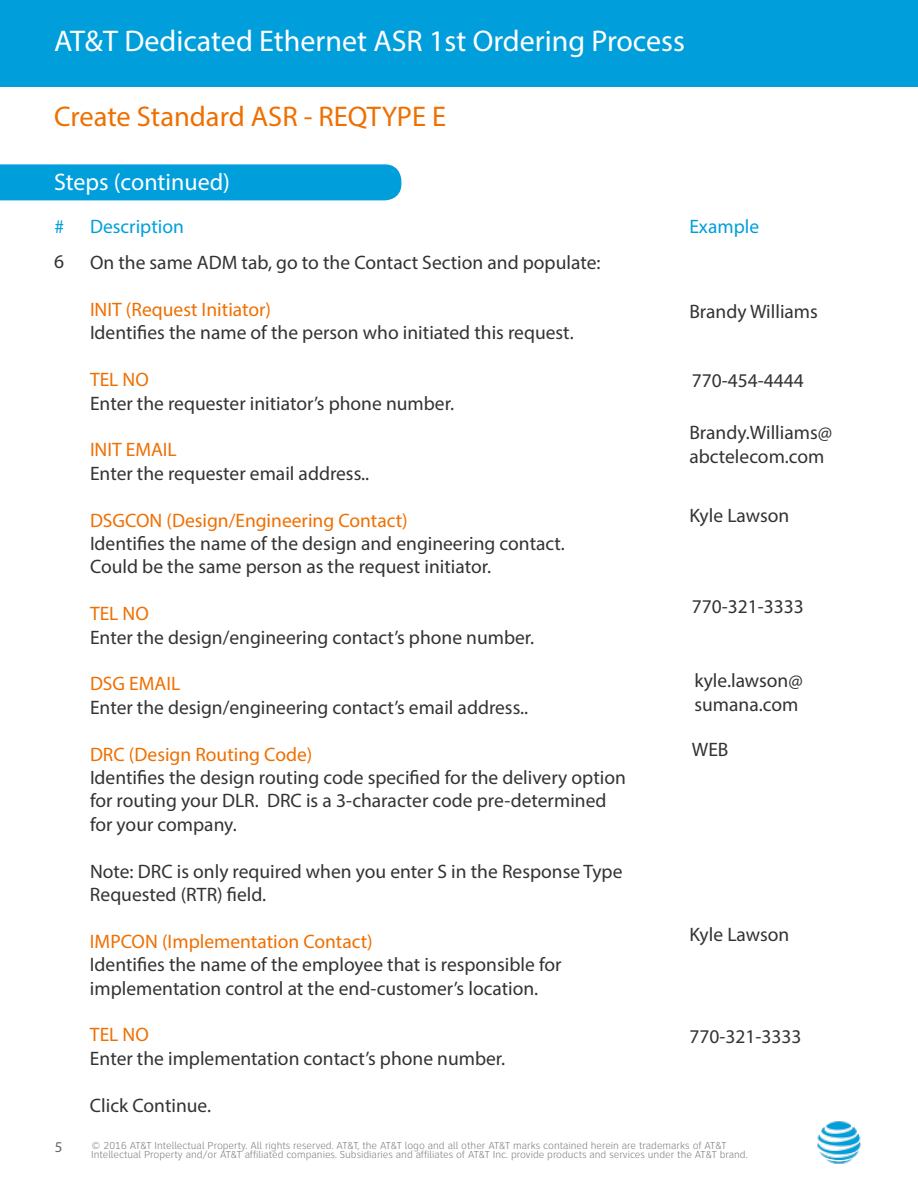
<style>
.page{position:relative;width:918px;height:1188px;background:#fff}
.page>*{position:absolute;margin:0;border:0;box-sizing:border-box;transform-origin:0 0}
.Headline{font:30px "Myriad Pro";color:#fff}
.Headline-2{font:28.5px "Myriad Pro";color:#ef6f00}
.Subhead{font:24px "Myriad Pro";color:#fff}
.t1{font:19.5px/23.4px "Myriad Pro";color:#333}
.t2{font:19.5px "Myriad Pro";color:#009fdb}
.t3{font:15px "Myriad Pro";color:#666}
.t4{font:300 10.5px/9px "Clearview ATT";color:#808285}
.s1{color:#ef6f00}
</style>
<div class="page">
<img style="left:817px;top:1121px;width:44px;height:43px">
<div style="left:0;top:164px;width:401px;height:36px;background:#009fdb"></div>
<div style="left:54px;top:166px;width:176px;height:30px;background:#009fdb"></div>
<div style="left:1px;top:0;width:917px;height:86px;background:#009fdb"></div>
<p class="Headline" style="left:54px;top:22px;width:633px">AT&amp;T Dedicated Ethernet ASR 1st Ordering Process</p>
<p class="Headline-2" style="left:54px;top:99px;width:394px">Create Standard ASR - REQTYPE E</p>
<p class="Subhead" style="left:54px;top:167px;width:178px">Steps (continued)</p>
<p class="t2" style="left:55px;top:214px;width:11px">#</p>
<p class="t2" style="left:90px;top:214px;width:95px">Description</p>
<p class="t2" style="left:689px;top:214px;width:71px">Example</p>
<p class="t1" style="left:90px;top:251px;width:512px">On the same ADM tab, go to the Contact Section and populate:</p>
<p class="t1" style="left:90px;top:297px;width:485px"><span class="s1">INIT (Request Initiator)<br></span>Identifies the name of the person who initiated this request.</p>
<p class="t1" style="left:90px;top:368px;width:366px"><span class="s1">TEL NO<br></span>Enter the requester initiator’s phone number.</p>
<p class="t1" style="left:90px;top:438px;width:281px"><span class="s1">INIT EMAIL<br></span>Enter the requester email address..</p>
<p class="t1" style="left:90px;top:508px;width:476px"><span class="s1">DSGCON (Design/Engineering Contact)<br></span>Identifies the name of the design and engineering contact.<br>Could be the same person as the request initiator.</p>
<p class="t1" style="left:90px;top:602px;width:446px"><span class="s1">TEL NO<br></span>Enter the design/engineering contact’s phone number.</p>
<p class="t1" style="left:90px;top:672px;width:440px"><span class="s1">DSG EMAIL<br></span>Enter the design/engineering contact’s email address..</p>
<p class="t1" style="left:90px;top:742px;width:537px"><span class="s1">DRC (Design Routing Code)<br></span>Identifies the design routing code specified for the delivery option for routing your DLR. DRC is a 3-character code pre-determined for your company.</p>
<p class="t1" style="left:90px;top:859px;width:534px">Note: DRC is only required when you enter S in the Response Type<br>Requested (RTR) field.</p>
<p class="t1" style="left:90px;top:929px;width:473px"><span class="s1">IMPCON (Implementation Contact)<br></span>Identifies the name of the employee that is responsible for implementation control at the end-customer’s location.</p>
<p class="t1" style="left:90px;top:1023px;width:417px"><span class="s1">TEL NO<br></span>Enter the implementation contact’s phone number.</p>
<p class="t1" style="left:90px;top:1093px;width:123px">Click Continue.</p>
<p class="t1" style="left:54px;top:249px;width:12px">6</p>
<p class="t1" style="left:689px;top:300px;width:130px">Brandy Williams</p>
<p class="t1" style="left:692px;top:369px;width:114px">770-454-4444</p>
<p class="t1" style="left:689px;top:421px;width:144px">Brandy.Williams@ abctelecom.com</p>
<p class="t1" style="left:689px;top:503px;width:101px">Kyle Lawson</p>
<p class="t1" style="left:692px;top:595px;width:114px">770-321-3333</p>
<p class="t1" style="left:694px;top:669px;width:110px">kyle.lawson@ sumana.com</p>
<p class="t1" style="left:692px;top:737px;width:38px">WEB</p>
<p class="t1" style="left:689px;top:923px;width:101px">Kyle Lawson</p>
<p class="t1" style="left:689px;top:1025px;width:114px">770-321-3333</p>
<p class="t3" style="left:55px;top:1138px;width:9px">5</p>
<p class="t4" style="left:91px;top:1142px;width:658px">© 2016 AT&amp;T Intellectual Property. All rights reserved. AT&amp;T, the AT&amp;T logo and all other AT&amp;T marks contained herein are trademarks of AT&amp;T<br>Intellectual Property and/or AT&amp;T affiliated companies. Subsidiaries and affiliates of AT&amp;T Inc. provide products and services under the AT&amp;T brand.</p>
</div>
